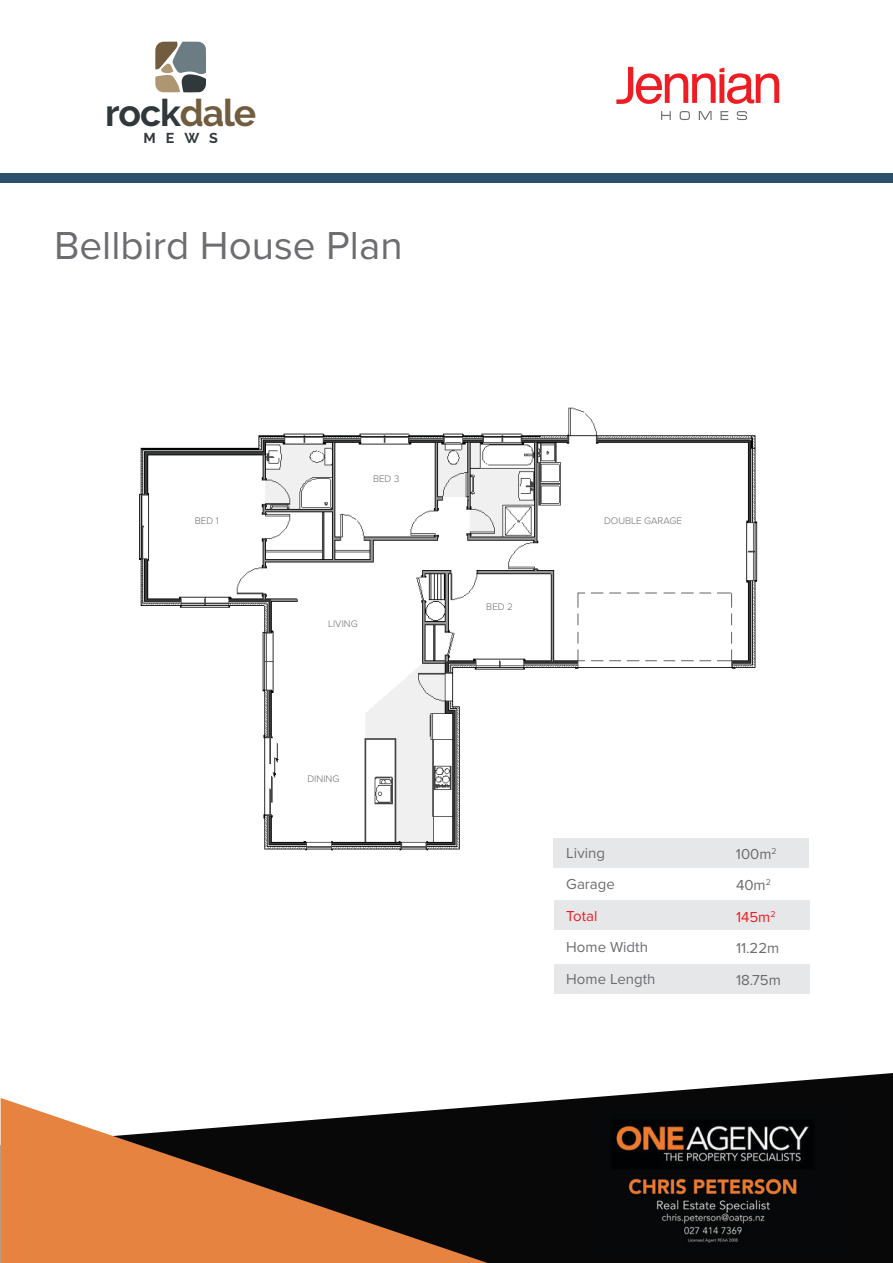
<style>
.page{position:relative;width:893px;height:1263px;background:#fff}
.page>*{position:absolute;margin:0;border:0;box-sizing:border-box;transform-origin:0 0}
.t1{font:40.5px "Proxima Nova";color:#6c6d70}
.t2{font:700 37.35px "Raleway";letter-spacing:-.03em;color:#31383c}
.t3{font:15px/31.5px "Proxima Nova";color:#6c6d70}
.t4{font:15px "Proxima Nova";color:#ee1d23}
.t5{font:700 14.25px "Raleway";color:#31383c}
.t6{font:300 9.9px "Proxima Nova";color:#6c6d70}
.s1{color:#725c3f}
.s2{color:#ee1d23}
</style>
<div class="page">
<div style="left:0;top:173px;width:893px;height:10px;background:#2c4f6b"></div>
<svg style="left:616px;top:67px;width:163px;height:37px"></svg>
<svg style="left:661px;top:111px;width:10px;height:9px"></svg>
<svg style="left:680px;top:111px;width:10px;height:9px"></svg>
<svg style="left:699px;top:111px;width:13px;height:9px"></svg>
<svg style="left:720px;top:111px;width:8px;height:9px"></svg>
<svg style="left:737px;top:111px;width:10px;height:9px"></svg>
<svg style="left:155px;top:42px;width:51px;height:51px;background:#8c8b84"></svg>
<svg style="left:488px;top:1073px;width:405px;height:190px;fill:#070807"></svg>
<svg style="left:1px;top:1098px;width:487px;height:165px;background:#976644"></svg>
<img style="left:587px;top:1103px;width:252px;height:152px">
<img style="left:139px;top:407px;width:619px;height:453px">
<div style="left:554px;top:900px;width:255px;height:29px;background:#e6e7e9"></div>
<div style="left:554px;top:964px;width:255px;height:29px;background:#e6e7e9"></div>
<div style="left:554px;top:838px;width:254px;height:30px;background:#e6e7e9"></div>
<h2 class="t2" style="left:105px;top:91px;width:153px">rock<span class="s1">dale</span></h2>
<p class="t5" style="left:143px;top:130px;width:76px">MEWS</p>
<h1 class="t1" style="left:54px;top:215px;width:350px">Bellbird House Plan</h1>
<p class="t6" style="left:195px;top:513px;width:25px">BED 1</p>
<p class="t6" style="left:373px;top:471px;width:28px">BED 3</p>
<p class="t6" style="left:328px;top:617px;width:31px">LIVING</p>
<p class="t6" style="left:307px;top:771px;width:33px">DINING</p>
<p class="t6" style="left:486px;top:599px;width:28px">BED 2</p>
<p class="t6" style="left:604px;top:514px;width:79px">DOUBLE GARAGE</p>
<p class="t3" style="left:566px;top:836px;width:50px">Living<br>Garage</p>
<p class="t4" style="left:566px;top:904px;width:33px">Total</p>
<p class="t3" style="left:566px;top:931px;width:91px">Home Width<br>Home Length</p>
<p class="t3" style="left:736px;top:837px;width:46px">100m<sup>2<br></sup>40m<sup>2<br></sup><span class="s2">145m</span><sup>2<br></sup>11.22m<br>18.75m</p>
</div>
